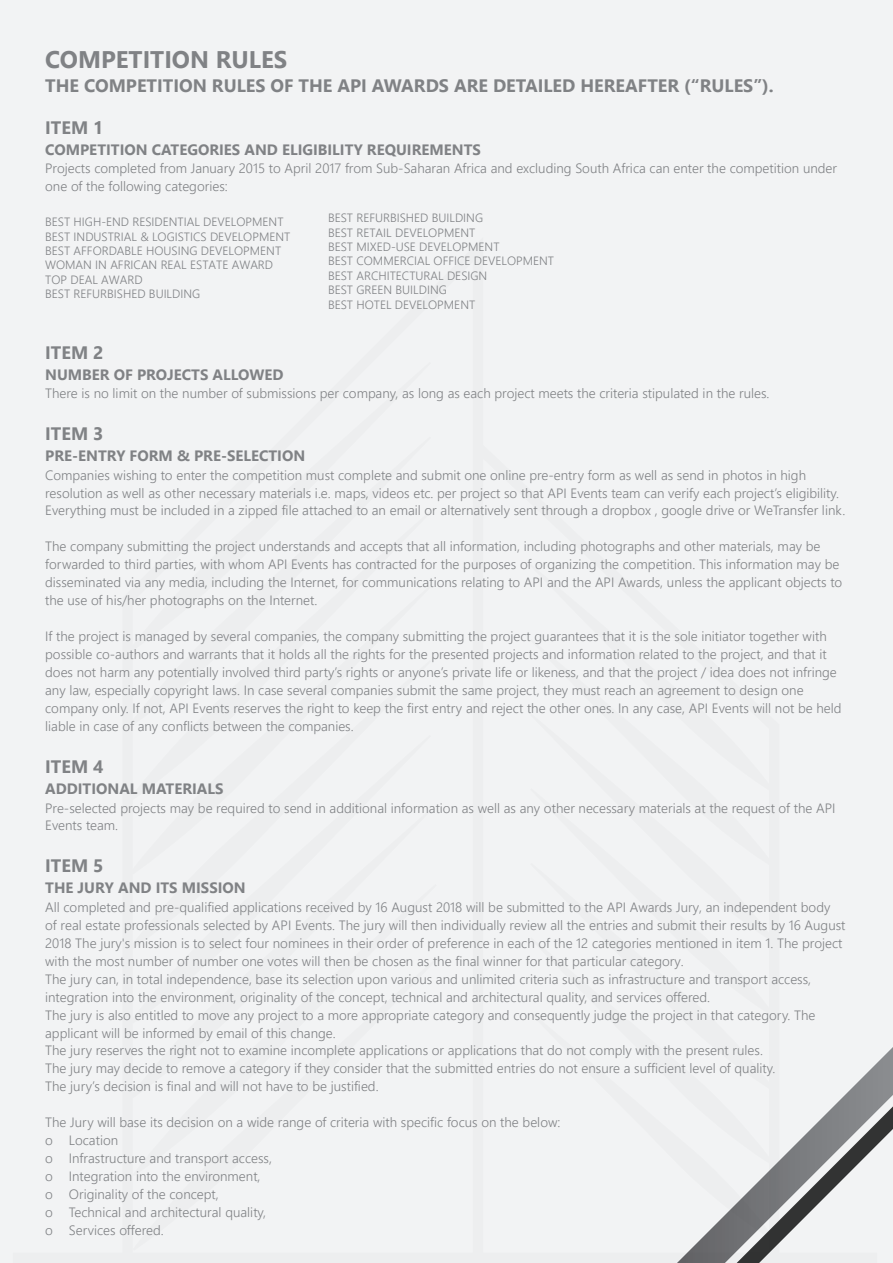
<style>
.page{position:relative;width:893px;height:1263px;background:#f2f3f4}
.page>*{position:absolute;margin:0;border:0;box-sizing:border-box;transform-origin:0 0}
.t1{font:700 24px "Nirmala UI";color:#808285}
.t2{font:700 18px "Nirmala UI";color:#808285}
.t3{font:700 15px "Nirmala UI";color:#808285}
.t4{font:300 13.5px/18px "Nirmala UI";color:#808285}
.t5{font:300 12px/14.4px "Nirmala UI";color:#808285}
</style>
<div class="page">
<svg style="left:877px;top:1047px;width:16px;height:98px"></svg>
<svg style="left:677px;top:1063px;width:200px;height:200px"></svg>
<h1 class="t1" style="left:45px;top:40px;width:244px">COMPETITION RULES</h1>
<h2 class="t2" style="left:45px;top:71px;width:730px">THE COMPETITION RULES OF THE API AWARDS ARE DETAILED HEREAFTER (“RULES”).</h2>
<h2 class="t2" style="left:45px;top:113px;width:60px">ITEM 1</h2>
<p class="t3" style="left:45px;top:138px;width:437px">COMPETITION CATEGORIES AND ELIGIBILITY REQUIREMENTS</p>
<p class="t4" style="left:45px;top:159px;width:793px">Projects completed from January 2015 to April 2017 from Sub-Saharan Africa and excluding South Africa can enter the competition under one of the following categories:</p>
<p class="t5" style="left:45px;top:214px;width:247px">BEST HIGH-END RESIDENTIAL DEVELOPMENT<br>BEST INDUSTRIAL &amp; LOGISTICS DEVELOPMENT<br>BEST AFFORDABLE HOUSING DEVELOPMENT<br>WOMAN IN AFRICAN REAL ESTATE AWARD<br>TOP DEAL AWARD<br>BEST REFURBISHED BUILDING</p>
<p class="t5" style="left:328px;top:210px;width:228px">BEST REFURBISHED BUILDING<br>BEST RETAIL DEVELOPMENT<br>BEST MIXED-USE DEVELOPMENT<br>BEST COMMERCIAL OFFICE DEVELOPMENT<br>BEST ARCHITECTURAL DESIGN<br>BEST GREEN BUILDING<br>BEST HOTEL DEVELOPMENT</p>
<h2 class="t2" style="left:45px;top:338px;width:60px">ITEM 2</h2>
<p class="t3" style="left:45px;top:363px;width:240px">NUMBER OF PROJECTS ALLOWED</p>
<p class="t4" style="left:45px;top:384px;width:726px">There is no limit on the number of submissions per company, as long as each project meets the criteria stipulated in the rules.</p>
<h2 class="t2" style="left:45px;top:419px;width:60px">ITEM 3</h2>
<p class="t3" style="left:45px;top:444px;width:261px">PRE-ENTRY FORM &amp; PRE-SELECTION</p>
<p class="t4" style="left:45px;top:465px;width:802px">Companies wishing to enter the competition must complete and submit one online pre-entry form as well as send in photos in high resolution as well as other necessary materials i.e. maps, videos etc. per project so that API Events team can verify each projectʼs eligibility.<br>Everything must be included in a zipped file attached to an email or alternatively sent through a dropbox , google drive or WeTransfer link.</p>
<p class="t4" style="left:45px;top:537px;width:798px">The company submitting the project understands and accepts that all information, including photographs and other materials, may be forwarded to third parties, with whom API Events has contracted for the purposes of organizing the competition. This information may be disseminated via any media, including the Internet, for communications relating to API and the API Awards, unless the applicant objects to the use of his/her photographs on the Internet.</p>
<p class="t4" style="left:45px;top:627px;width:798px">If the project is managed by several companies, the company submitting the project guarantees that it is the sole initiator together with possible co-authors and warrants that it holds all the rights for the presented projects and information related to the project, and that it does not harm any potentially involved third partyʼs rights or anyoneʼs private life or likeness, and that the project / idea does not infringe any law, especially copyright laws. In case several companies submit the same project, they must reach an agreement to design one company only. If not, API Events reserves the right to keep the first entry and reject the other ones. In any case, API Events will not be held liable in case of any conflicts between the companies.</p>
<h2 class="t2" style="left:45px;top:752px;width:60px">ITEM 4</h2>
<p class="t3" style="left:45px;top:777px;width:180px">ADDITIONAL MATERIALS</p>
<p class="t4" style="left:45px;top:798px;width:792px">Pre-selected projects may be required to send in additional information as well as any other necessary materials at the request of the API<br>Events team.</p>
<h2 class="t2" style="left:45px;top:851px;width:60px">ITEM 5</h2>
<p class="t3" style="left:45px;top:876px;width:202px">THE JURY AND ITS MISSION</p>
<p class="t4" style="left:45px;top:897px;width:802px">All completed and pre-qualified applications received by 16 August 2018 will be submitted to the API Awards Jury, an independent body<br>of real estate professionals selected by API Events. The jury will then individually review all the entries and submit their results by 16 August 2018 The jury's mission is to select four nominees in their order of preference in each of the 12 categories mentioned in item 1. The project with the most number of number one votes will then be chosen as the final winner for that particular category.<br>The jury can, in total independence, base its selection upon various and unlimited criteria such as infrastructure and transport access, integration into the environment, originality of the concept, technical and architectural quality, and services offered.<br>The jury is also entitled to move any project to a more appropriate category and consequently judge the project in that category. The applicant will be informed by email of this change.<br>The jury reserves the right not to examine incomplete applications or applications that do not comply with the present rules.<br>The jury may decide to remove a category if they consider that the submitted entries do not ensure a sufficient level of quality.<br>The juryʼs decision is final and will not have to be justified.</p>
<p class="t4" style="left:45px;top:1113px;width:517px">The Jury will base its decision on a wide range of criteria with specific focus on the below: o Location<br>o Infrastructure and transport access,<br>o Integration into the environment,<br>o Originality of the concept,<br>o Technical and architectural quality,<br>o Services offered.</p>
</div>
